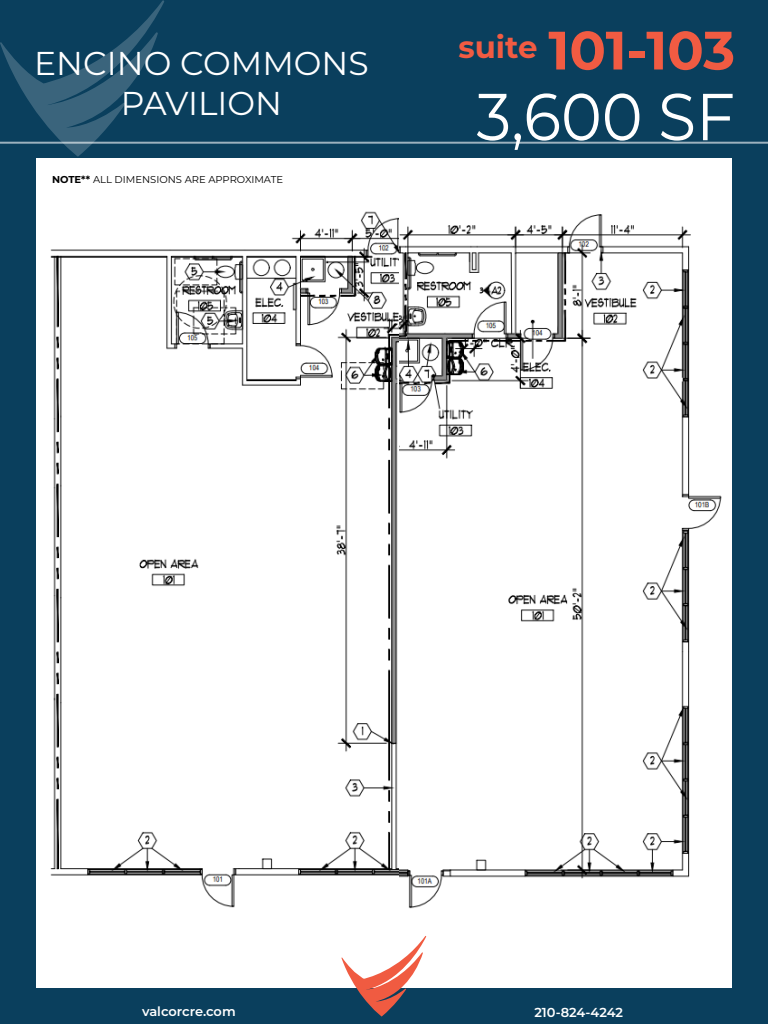
<style>
.page{position:relative;width:768px;height:1024px;background:#fff}
.page>*{position:absolute;margin:0;border:0;box-sizing:border-box;transform-origin:0 0}
.t1{font:66.3px "Montserrat";color:#fff;scale:.93 1}
.t2{font:700 53.9px "Montserrat";letter-spacing:-.005em;color:#f15b42}
.t3{font:33px "Montserrat";color:#fff}
.t4{font:700 30.8px "Montserrat";color:#f15b42}
.t5{font:600 13px "Montserrat";letter-spacing:-.005em;color:#fff}
.t6{font:10px "Montserrat";color:#000}
.s1{font-weight:700}
</style>
<div class="page">
<div style="left:0;top:0;width:768px;height:158px;background:#0a3f5d"></div>
<div style="left:732px;top:36px;width:36px;height:988px;background:#0a3f5d"></div>
<div style="left:0;top:988px;width:768px;height:36px;background:#0a3f5d"></div>
<div style="left:0;top:0;width:36px;height:1012px;background:#0a3f5d"></div>
<svg style="left:0;top:0;width:164px;height:157px"></svg>
<hr style="left:0;top:142px;width:768px;height:2px;background:#fff">
<svg style="left:341px;top:936px;width:85px;height:81px"></svg>
<img style="left:50px;top:211px;width:362px;height:698px">
<img style="left:399px;top:211px;width:323px;height:697px">
<p class="t3" style="left:34px;top:41px;width:336px">ENCINO COMMONS</p>
<p class="t3" style="left:121px;top:80px;width:163px">PAVILION</p>
<p class="t6" style="left:52px;top:172px;width:233px"><span class="s1">NOTE**</span> ALL DIMENSIONS ARE APPROXIMATE</p>
<p class="t4" style="left:458px;top:25px;width:81px">suite</p>
<p class="t2" style="left:548px;top:12px;width:188px">101-103</p>
<p class="t1" style="left:476px;top:71px;width:280px">3,600 SF</p>
<p class="t5" style="left:142px;top:1003px;width:95px">valcorcre.com</p>
<p class="t5" style="left:534px;top:1003px;width:90px">210-824-4242</p>
</div>
